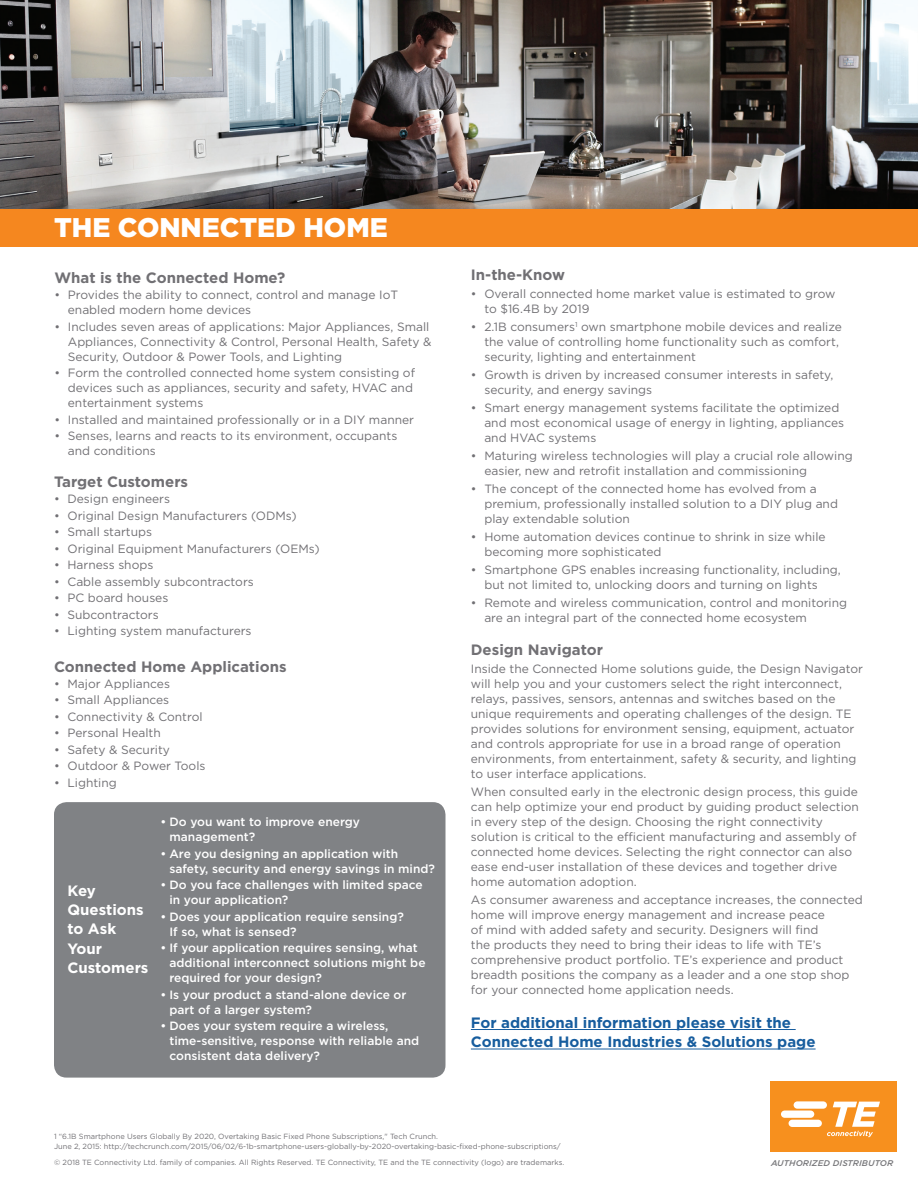
<style>
.page{position:relative;width:918px;height:1188px;background:#fff}
.page>*{position:absolute;margin:0;border:0;box-sizing:border-box;transform-origin:0 0}
.t1{font:900 27px "Gotham";color:#fff}
.t2{font:700 15px "Gotham";color:#717074}
.t3{font:700 15px/19.5px "Gotham";color:#175d9e}
.t4{font:700 15px "Gotham";color:#fff}
.t5{font:12px/15px "Gotham";color:#717074}
.t6{font:500 12px/15px "Gotham";color:#fff}
.t7{font:italic 500 8.25px "Gotham";letter-spacing:.005em;color:#77777a;scale:1.04 1}
.t8{font:7.5px "Gotham";color:#717074}
</style>
<div class="page">
<img style="left:0;top:0;width:918px;height:209px">
<div style="left:0;top:209px;width:918px;height:38px;background:#f5871f"></div>
<div style="left:54px;top:802px;width:392px;height:276px;background:#808285;border-radius:13px"></div>
<div style="left:770px;top:1081px;width:127px;height:71px;background:#f7901e"></div>
<svg style="left:781px;top:1101px;width:99px;height:36px"></svg>
<hr style="left:471px;top:1029px;width:325px;height:1px;background:#175d9e">
<hr style="left:471px;top:1049px;width:345px;height:1px;background:#175d9e">
<p class="t1" style="left:54px;top:212px;width:335px">THE CONNECTED HOME</p>
<p class="t2" style="left:54px;top:269px;width:233px">What is the Connected Home?</p>
<p class="t5" style="left:68px;top:287px;width:332px;text-indent:-14px">• Provides the ability to connect, control and manage IoT enabled modern home devices</p>
<p class="t5" style="left:68px;top:319px;width:365px;text-indent:-14px">• Includes seven areas of applications: Major Appliances, Small<br>Appliances, Connectivity &amp; Control, Personal Health, Safety &amp;<br>Security, Outdoor &amp; Power Tools, and Lighting</p>
<p class="t5" style="left:68px;top:365px;width:349px;text-indent:-14px">• Form the controlled connected home system consisting of devices such as appliances, security and safety, HVAC and entertainment systems</p>
<p class="t5" style="left:54px;top:412px;width:361px">• Installed and maintained professionally or in a DIY manner</p>
<p class="t5" style="left:68px;top:428px;width:331px;text-indent:-14px">• Senses, learns and reacts to its environment, occupants and conditions</p>
<p class="t2" style="left:54px;top:473px;width:136px">Target Customers</p>
<p class="t5" style="left:54px;top:491px;width:118px">• Design engineers</p>
<p class="t5" style="left:54px;top:508px;width:244px">• Original Design Manufacturers (ODMs)</p>
<p class="t5" style="left:54px;top:524px;width:100px">• Small startups</p>
<p class="t5" style="left:54px;top:541px;width:267px">• Original Equipment Manufacturers (OEMs)</p>
<p class="t5" style="left:54px;top:557px;width:101px">• Harness shops</p>
<p class="t5" style="left:54px;top:574px;width:201px">• Cable assembly subcontractors</p>
<p class="t5" style="left:54px;top:590px;width:116px">• PC board houses</p>
<p class="t5" style="left:54px;top:607px;width:106px">• Subcontractors</p>
<p class="t5" style="left:54px;top:623px;width:199px">• Lighting system manufacturers</p>
<p class="t2" style="left:54px;top:658px;width:234px">Connected Home Applications</p>
<p class="t5" style="left:54px;top:676px;width:118px">• Major Appliances</p>
<p class="t5" style="left:54px;top:692px;width:117px">• Small Appliances</p>
<p class="t5" style="left:54px;top:709px;width:150px">• Connectivity &amp; Control</p>
<p class="t5" style="left:54px;top:725px;width:108px">• Personal Health</p>
<p class="t5" style="left:54px;top:742px;width:117px">• Safety &amp; Security</p>
<p class="t5" style="left:54px;top:758px;width:153px">• Outdoor &amp; Power Tools</p>
<p class="t5" style="left:54px;top:775px;width:64px">• Lighting</p>
<p class="t4" style="left:68px;top:882px;width:30px">Key</p>
<p class="t4" style="left:68px;top:901px;width:78px">Questions</p>
<p class="t4" style="left:68px;top:921px;width:50px">to Ask</p>
<p class="t4" style="left:68px;top:940px;width:36px">Your</p>
<p class="t4" style="left:68px;top:959px;width:83px">Customers</p>
<p class="t6" style="left:169px;top:814px;width:192px;text-indent:-9px">• Do you want to improve energy management?</p>
<p class="t6" style="left:169px;top:846px;width:267px;text-indent:-9px">• Are you designing an application with safety, security and energy savings in mind?</p>
<p class="t6" style="left:169px;top:877px;width:255px;text-indent:-9px">• Do you face challenges with limited space in your application?</p>
<p class="t6" style="left:169px;top:909px;width:236px;text-indent:-9px">• Does your application require sensing?<br>If so, what is sensed?</p>
<p class="t6" style="left:169px;top:940px;width:258px;text-indent:-9px">• If your application requires sensing, what additional interconnect solutions might be required for your design?</p>
<p class="t6" style="left:169px;top:987px;width:239px;text-indent:-9px">• Is your product a stand-alone device or part of a larger system?</p>
<p class="t6" style="left:169px;top:1018px;width:251px;text-indent:-9px">• Does your system require a wireless, time-sensitive, response with reliable and consistent data delivery?</p>
<p class="t2" style="left:471px;top:266px;width:96px">In-the-Know</p>
<p class="t5" style="left:484px;top:286px;width:353px;text-indent:-14px">• Overall connected home market value is estimated to grow to $16.4B by 2019</p>
<p class="t5" style="left:484px;top:319px;width:359px;text-indent:-14px">• 2.1B consumers<sup>1</sup> own smartphone mobile devices and realize the value of controlling home functionality such as comfort, security, lighting and entertainment</p>
<p class="t5" style="left:484px;top:367px;width:350px;text-indent:-14px">• Growth is driven by increased consumer interests in safety, security, and energy savings</p>
<p class="t5" style="left:484px;top:400px;width:361px;text-indent:-14px">• Smart energy management systems facilitate the optimized and most economical usage of energy in lighting, appliances and HVAC systems</p>
<p class="t5" style="left:484px;top:448px;width:370px;text-indent:-14px">• Maturing wireless technologies will play a crucial role allowing easier, new and retrofit installation and commissioning</p>
<p class="t5" style="left:484px;top:481px;width:355px;text-indent:-14px">• The concept of the connected home has evolved from a premium, professionally installed solution to a DIY plug and play extendable solution</p>
<p class="t5" style="left:484px;top:529px;width:343px;text-indent:-14px">• Home automation devices continue to shrink in size while becoming more sophisticated</p>
<p class="t5" style="left:484px;top:562px;width:358px;text-indent:-14px">• Smartphone GPS enables increasing functionality, including, but not limited to, unlocking doors and turning on lights</p>
<p class="t5" style="left:484px;top:595px;width:364px;text-indent:-14px">• Remote and wireless communication, control and monitoring are an integral part of the connected home ecosystem</p>
<p class="t2" style="left:471px;top:641px;width:134px">Design Navigator</p>
<p class="t5" style="left:471px;top:661px;width:394px">Inside the Connected Home solutions guide, the Design Navigator will help you and your customers select the right interconnect, relays, passives, sensors, antennas and switches based on the unique requirements and operating challenges of the design. TE provides solutions for environment sensing, equipment, actuator and controls appropriate for use in a broad range of operation environments, from entertainment, safety &amp; security, and lighting to user interface applications.</p>
<p class="t5" style="left:471px;top:784px;width:390px">When consulted early in the electronic design process, this guide can help optimize your end product by guiding product selection in every step of the design. Choosing the right connectivity solution is critical to the efficient manufacturing and assembly of connected home devices. Selecting the right connector can also ease end-user installation of these devices and together drive home automation adoption.</p>
<p class="t5" style="left:471px;top:892px;width:393px">As consumer awareness and acceptance increases, the connected home will improve energy management and increase peace<br>of mind with added safety and security. Designers will find<br>the products they need to bring their ideas to life with TE’s comprehensive product portfolio. TE’s experience and product breadth positions the company as a leader and a one stop shop for your connected home application needs.</p>
<p class="t3" style="left:471px;top:1012px;width:346px">For additional information please visit the<br>Connected Home Industries &amp; Solutions page</p>
<p class="t8" style="left:54px;top:1132px;width:386px">1 “6.1B Smartphone Users Globally By 2020, Overtaking Basic Fixed Phone Subscriptions," Tech Crunch.</p>
<p class="t8" style="left:54px;top:1142px;width:508px">June 2, 2015: http://techcrunch.com/2015/06/02/6-1b-smartphone-users-globally-by-2020-overtaking-basic-fixed-phone-subscriptions/</p>
<p class="t8" style="left:54px;top:1158px;width:512px">© 2018 TE Connectivity Ltd. family of companies. All Rights Reserved. TE Connectivity, TE and the TE connectivity (logo) are trademarks.</p>
<p class="t7" style="left:771px;top:1158px;width:119px">AUTHORIZED DISTRIBUTOR</p>
</div>
